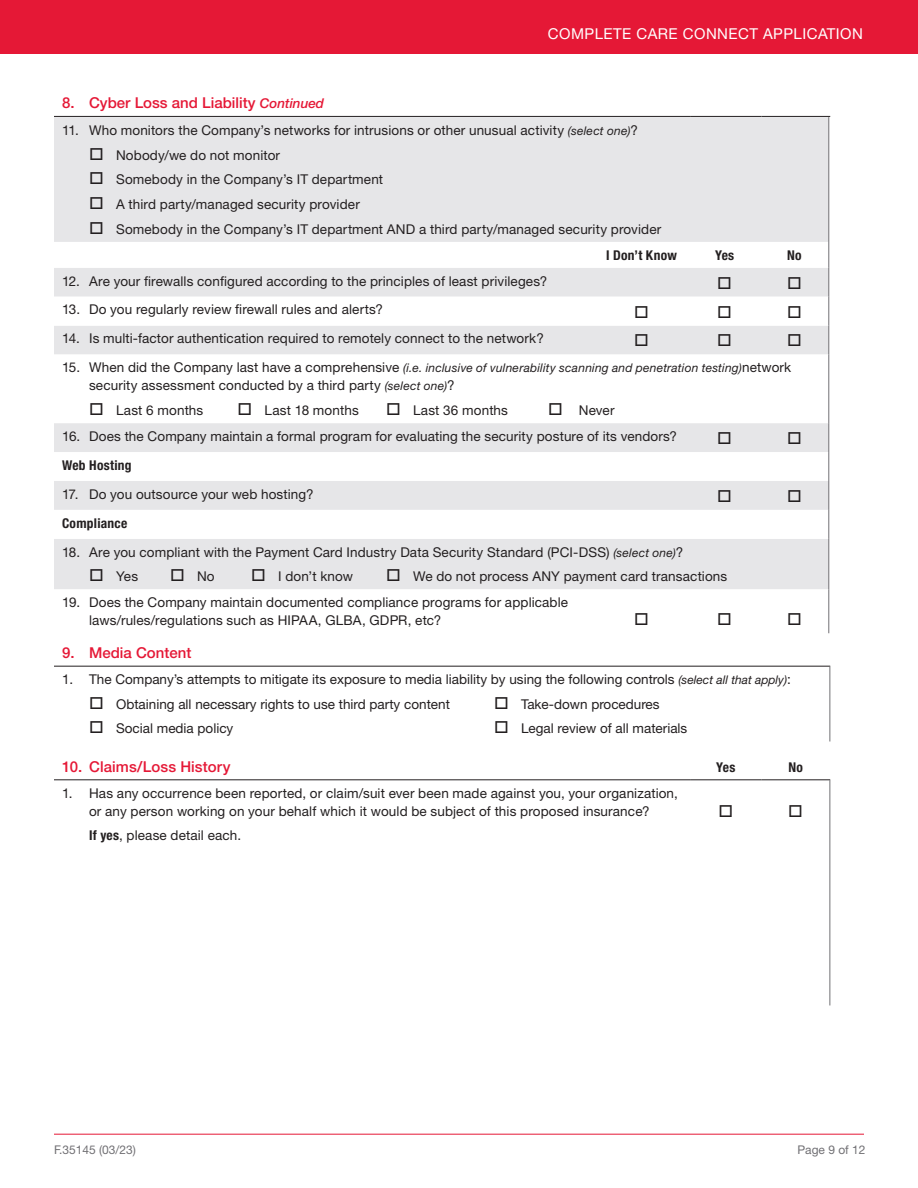
<style>
.page{position:relative;width:918px;height:1188px;background:#fff}
.page>*{position:absolute;margin:0;border:0;box-sizing:border-box;transform-origin:0 0}
.t1{font:500 15px "Helvetica Neue LT Std";color:#e51836}
.t2{font:15px "Helvetica Neue LT Std";letter-spacing:.03em;color:#fff}
.t3{font:13.5px/18px "Helvetica Neue LT Std";letter-spacing:.01em;color:#231f20}
.t4{font:700 condensed 13.5px "Helvetica Neue LT Std";letter-spacing:.02em;color:#231f20}
.t5{font:italic 12px "Helvetica Neue LT Std";letter-spacing:.015em;color:#231f20}
.t6{font:12px "Helvetica Neue LT Std";color:#717074}
.s1{font-style:italic;font-size:13.5px}
.s2{font-style:italic;font-size:12px}
.s3{font-weight:700;font-stretch:condensed}
.s4{font-style:normal;font-size:13.5px}
</style>
<div class="page">
<div style="left:0;top:0;width:918px;height:54px;background:#e51836"></div>
<hr style="left:54px;top:1134px;width:810px;height:1px;background:#e51836">
<div style="left:54px;top:117px;width:774px;height:125px;background:#e6e6e8"></div>
<svg style="left:54px;top:268px;width:774px;height:321px;fill:#e6e6e8"></svg>
<hr style="left:828px;top:117px;width:1px;height:125px;background:#717074">
<svg style="left:828px;top:242px;width:1px;height:113px"></svg>
<hr style="left:828px;top:355px;width:1px;height:68px;background:#717074">
<svg style="left:828px;top:423px;width:1px;height:116px"></svg>
<hr style="left:828px;top:539px;width:1px;height:50px;background:#717074">
<hr style="left:828px;top:589px;width:1px;height:44px;background:#717074">
<hr style="left:54px;top:666px;width:776px;height:1px;background:#231f20">
<hr style="left:830px;top:667px;width:1px;height:75px;background:#717074">
<svg style="left:54px;top:780px;width:776px;height:225px"></svg>
<hr style="left:54px;top:779px;width:636px;height:1px;background:#231f20">
<hr style="left:690px;top:779px;width:71px;height:1px;background:#231f20">
<hr style="left:761px;top:779px;width:69px;height:1px;background:#231f20">
<hr style="left:830px;top:780px;width:1px;height:225px;background:#717074">
<hr style="left:690px;top:116px;width:71px;height:1px;background:#231f20">
<hr style="left:761px;top:116px;width:69px;height:1px;background:#231f20">
<hr style="left:54px;top:116px;width:636px;height:1px;background:#231f20">
<svg style="left:719px;top:276px;width:12px;height:13px"></svg>
<svg style="left:789px;top:276px;width:12px;height:13px"></svg>
<svg style="left:636px;top:305px;width:11px;height:13px"></svg>
<svg style="left:719px;top:305px;width:12px;height:13px"></svg>
<svg style="left:789px;top:305px;width:12px;height:13px"></svg>
<svg style="left:636px;top:334px;width:11px;height:12px"></svg>
<svg style="left:719px;top:334px;width:12px;height:12px"></svg>
<svg style="left:789px;top:334px;width:12px;height:12px"></svg>
<svg style="left:719px;top:432px;width:12px;height:12px"></svg>
<svg style="left:789px;top:432px;width:12px;height:12px"></svg>
<svg style="left:719px;top:490px;width:12px;height:12px"></svg>
<svg style="left:789px;top:490px;width:12px;height:12px"></svg>
<svg style="left:720px;top:805px;width:12px;height:12px"></svg>
<svg style="left:790px;top:805px;width:12px;height:12px"></svg>
<p class="t1" style="left:62px;top:94px;width:264px">8. Cyber Loss and Liability <span class="s1">Continued</span></p>
<p class="t2" style="left:548px;top:25px;width:316px">COMPLETE CARE CONNECT APPLICATION</p>
<p class="t3" style="left:62px;top:121px;width:577px">11. Who monitors the Company’s networks for intrusions or other unusual activity <span class="s2">(select one)</span>?</p>
<p class="t3" style="left:89px;top:146px;width:192px">□ Nobody/we do not monitor</p>
<p class="t3" style="left:89px;top:170px;width:296px">□ Somebody in the Company’s IT department</p>
<p class="t3" style="left:89px;top:195px;width:272px">□ A third party/managed security provider</p>
<p class="t3" style="left:606px;top:216px;width:72px;line-height:25.8px;text-indent:-517px">□ Somebody in the Company’s IT department AND a third party/managed security provider<br><span class="s3">I Don’t Know</span></p>
<p class="t4" style="left:715px;top:247px;width:21px">Yes</p>
<p class="t4" style="left:787px;top:247px;width:16px">No</p>
<p class="t3" style="left:62px;top:272px;width:487px">12. Are your firewalls configured according to the principles of least privileges?</p>
<p class="t3" style="left:62px;top:300px;width:322px">13. Do you regularly review firewall rules and alerts?</p>
<p class="t3" style="left:62px;top:329px;width:483px">14. Is multi-factor authentication required to remotely connect to the network?</p>
<p class="t5" style="left:62px;top:361px;width:731px"><span class="s4">15. When did the Company last have a comprehensive</span> (i.e. inclusive of vulnerability scanning and penetration testing)<span class="s4">network</span></p>
<p class="t3" style="left:89px;top:376px;width:367px">security assessment conducted by a third party <span class="s2">(select one)</span>?</p>
<p class="t3" style="left:89px;top:401px;width:116px">□ Last 6 months</p>
<p class="t3" style="left:238px;top:401px;width:123px">□ Last 18 months</p>
<p class="t3" style="left:386px;top:401px;width:123px">□ Last 36 months</p>
<p class="t3" style="left:548px;top:401px;width:68px">□ Never</p>
<p class="t3" style="left:62px;top:427px;width:617px">16. Does the Company maintain a formal program for evaluating the security posture of its vendors?</p>
<p class="t4" style="left:62px;top:457px;width:71px">Web Hosting</p>
<p class="t3" style="left:62px;top:485px;width:253px">17. Do you outsource your web hosting?</p>
<p class="t4" style="left:62px;top:515px;width:67px">Compliance</p>
<p class="t3" style="left:62px;top:543px;width:623px">18. Are you compliant with the Payment Card Industry Data Security Standard (PCI-DSS) <span class="s2">(select one)</span>?</p>
<p class="t3" style="left:89px;top:567px;width:51px">□ Yes</p>
<p class="t3" style="left:170px;top:567px;width:46px">□ No</p>
<p class="t3" style="left:251px;top:567px;width:104px">□ I don’t know</p>
<p class="t3" style="left:386px;top:567px;width:343px">□ We do not process ANY payment card transactions</p>
<p class="t3" style="left:89px;top:593px;width:481px;text-indent:-27px">19. Does the Company maintain documented compliance programs for applicable laws/rules/regulations such as HIPAA, GLBA, GDPR, etc?</p>
<p class="t1" style="left:62px;top:644px;width:131px">9. Media Content</p>
<p class="t3" style="left:62px;top:670px;width:730px">1. The Company’s attempts to mitigate its exposure to media liability by using the following controls <span class="s2">(select all that apply)</span>:</p>
<p class="t3" style="left:89px;top:695px;width:362px">□ Obtaining all necessary rights to use third party content</p>
<p class="t3" style="left:494px;top:695px;width:167px">□ Take-down procedures</p>
<p class="t3" style="left:89px;top:719px;width:146px">□ Social media policy</p>
<p class="t3" style="left:494px;top:719px;width:195px">□ Legal review of all materials</p>
<p class="t1" style="left:62px;top:757px;width:170px">10. Claims/Loss History</p>
<p class="t4" style="left:716px;top:759px;width:21px">Yes</p>
<p class="t4" style="left:788px;top:759px;width:16px">No</p>
<p class="t3" style="left:62px;top:784px;width:617px;text-align:center">1. Has any occurrence been reported, or claim/suit ever been made against you, your organization, or any person working on your behalf which it would be subject of this proposed insurance?</p>
<p class="t3" style="left:89px;top:826px;width:154px"><span class="s3">If yes</span>, please detail each.</p>
<p class="t6" style="left:54px;top:1142px;width:83px">F.35145 (03/23)</p>
<p class="t6" style="left:797px;top:1142px;width:70px">Page 9 of 12</p>
</div>
